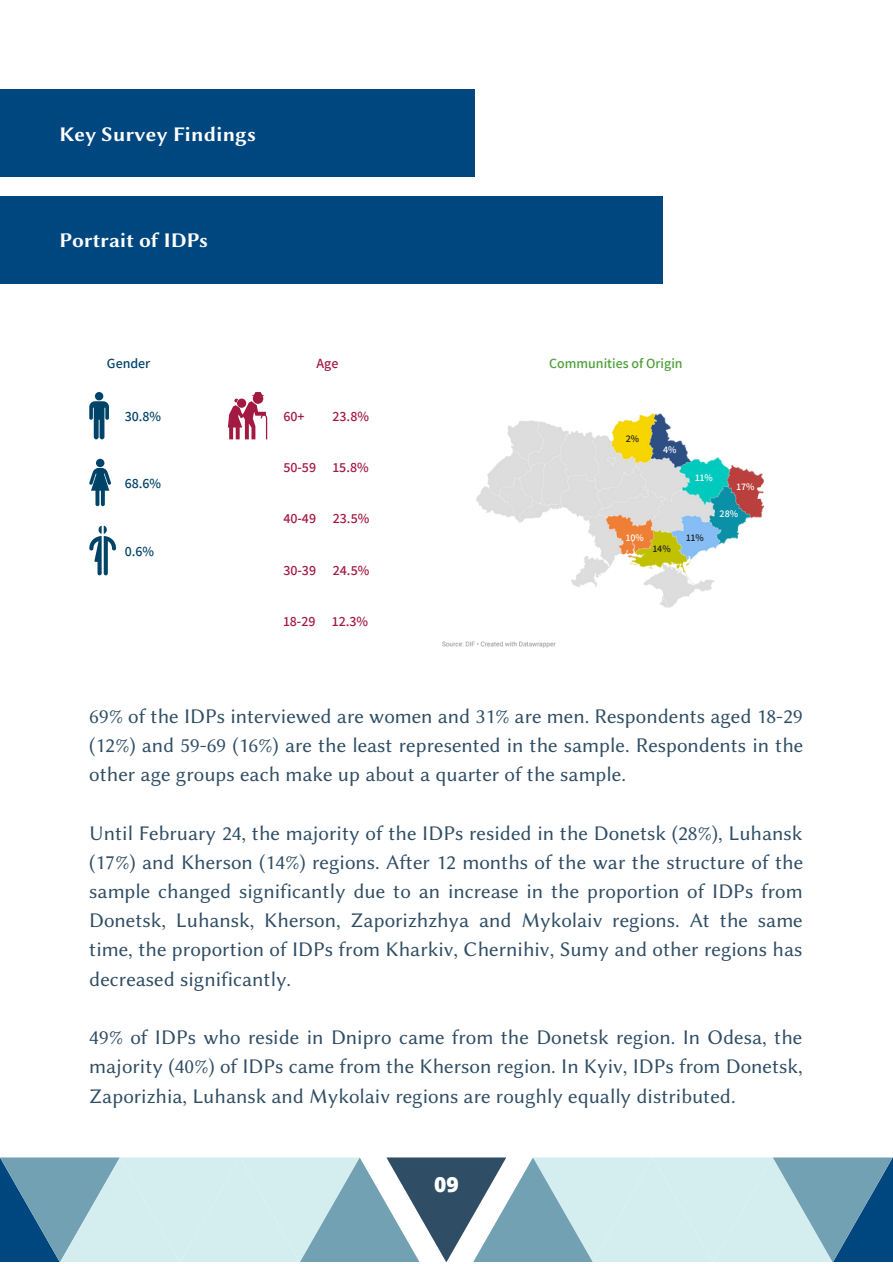
<style>
.page{position:relative;width:893px;height:1264px;background:#fff}
.page>*{position:absolute;margin:0;border:0;box-sizing:border-box;transform-origin:0 0}
.t1{font:21px/29.2px "Lin Biolinum O";color:#2f4d64;text-align:justify}
.t2{font:21px "Lin Biolinum OB";color:#fff}
.t3{font:800 21px "Open Sans";color:#fff}
.t4{font:600 13.95px "Assistant";color:#a21942}
.t5{font:600 13.95px "Assistant";color:#004369}
.t6{font:600 13.95px "Assistant";color:#4c9f38}
.t7{font:600 10.05px "Assistant";color:#fff}
.t8{font:600 10.05px "Assistant";color:#1e1e1e}
</style>
<div class="page">
<svg style="left:0;top:1157px;width:892px;height:105px;background:#a3c4d0"></svg>
<div style="left:0;top:89px;width:475px;height:88px;background:#004780"></div>
<div style="left:0;top:196px;width:663px;height:88px;background:#004780"></div>
<div style="left:96px;top:459px;width:8px;height:8px;background:#004369;border-radius:50%"></div>
<svg style="left:89px;top:468px;width:22px;height:38px"></svg>
<div style="left:95px;top:392px;width:8px;height:8px;background:#004369;border-radius:50%"></div>
<svg style="left:89px;top:401px;width:20px;height:38px"></svg>
<svg style="left:89px;top:525px;width:27px;height:50px"></svg>
<svg style="left:228px;top:392px;width:39px;height:47px"></svg>
<img style="left:442px;top:413px;width:323px;height:235px">
<p class="t2" style="left:59px;top:122px;width:198px">Key Survey Findings</p>
<p class="t2" style="left:59px;top:228px;width:150px">Portrait of IDPs</p>
<p class="t5" style="left:107px;top:354px;width:45px">Gender</p>
<p class="t4" style="left:316px;top:354px;width:23px">Age</p>
<p class="t5" style="left:125px;top:406px;width:38px">30.8%</p>
<p class="t5" style="left:125px;top:473px;width:38px">68.6%</p>
<p class="t5" style="left:125px;top:541px;width:31px">0.6%</p>
<p class="t4" style="left:283px;top:406px;width:23px">60+</p>
<p class="t4" style="left:332px;top:406px;width:38px">23.8%</p>
<p class="t4" style="left:283px;top:458px;width:87px">50-59 15.8%</p>
<p class="t4" style="left:283px;top:509px;width:87px">40-49 23.5%</p>
<p class="t4" style="left:283px;top:560px;width:87px">30-39 24.5%</p>
<p class="t4" style="left:283px;top:611px;width:86px">18-29 12.3%</p>
<p class="t6" style="left:549px;top:354px;width:135px">Communities of Origin</p>
<p class="t8" style="left:626px;top:431px;width:15px">2%</p>
<p class="t7" style="left:663px;top:443px;width:15px">4%</p>
<p class="t7" style="left:626px;top:530px;width:20px">10%</p>
<p class="t8" style="left:652px;top:542px;width:20px">14%</p>
<p class="t7" style="left:695px;top:471px;width:19px">11%</p>
<p class="t7" style="left:736px;top:479px;width:20px">17%</p>
<p class="t7" style="left:719px;top:507px;width:20px">28%</p>
<p class="t8" style="left:686px;top:530px;width:19px">11%</p>
<p class="t1" style="left:89px;top:701px;width:715px">69% of the IDPs interviewed are women and 31% are men. Respondents aged 18-29 (12%) and 59-69 (16%) are the least represented in the sample. Respondents in the other age groups each make up about a quarter of the sample.</p>
<p class="t1" style="left:89px;top:818px;width:715px">Until February 24, the majority of the IDPs resided in the Donetsk (28%), Luhansk (17%) and Kherson (14%) regions. After 12 months of the war the structure of the sample changed significantly due to an increase in the proportion of IDPs from Donetsk, Luhansk, Kherson, Zaporizhzhya and Mykolaiv regions. At the same time, the proportion of IDPs from Kharkiv, Chernihiv, Sumy and other regions has decreased significantly.</p>
<p class="t1" style="left:89px;top:1022px;width:714px">49% of IDPs who reside in Dnipro came from the Donetsk region. In Odesa, the majority (40%) of IDPs came from the Kherson region. In Kyiv, IDPs from Donetsk, Zaporizhia, Luhansk and Mykolaiv regions are roughly equally distributed.</p>
<p class="t3" style="left:434px;top:1169px;width:26px">09</p>
</div>
